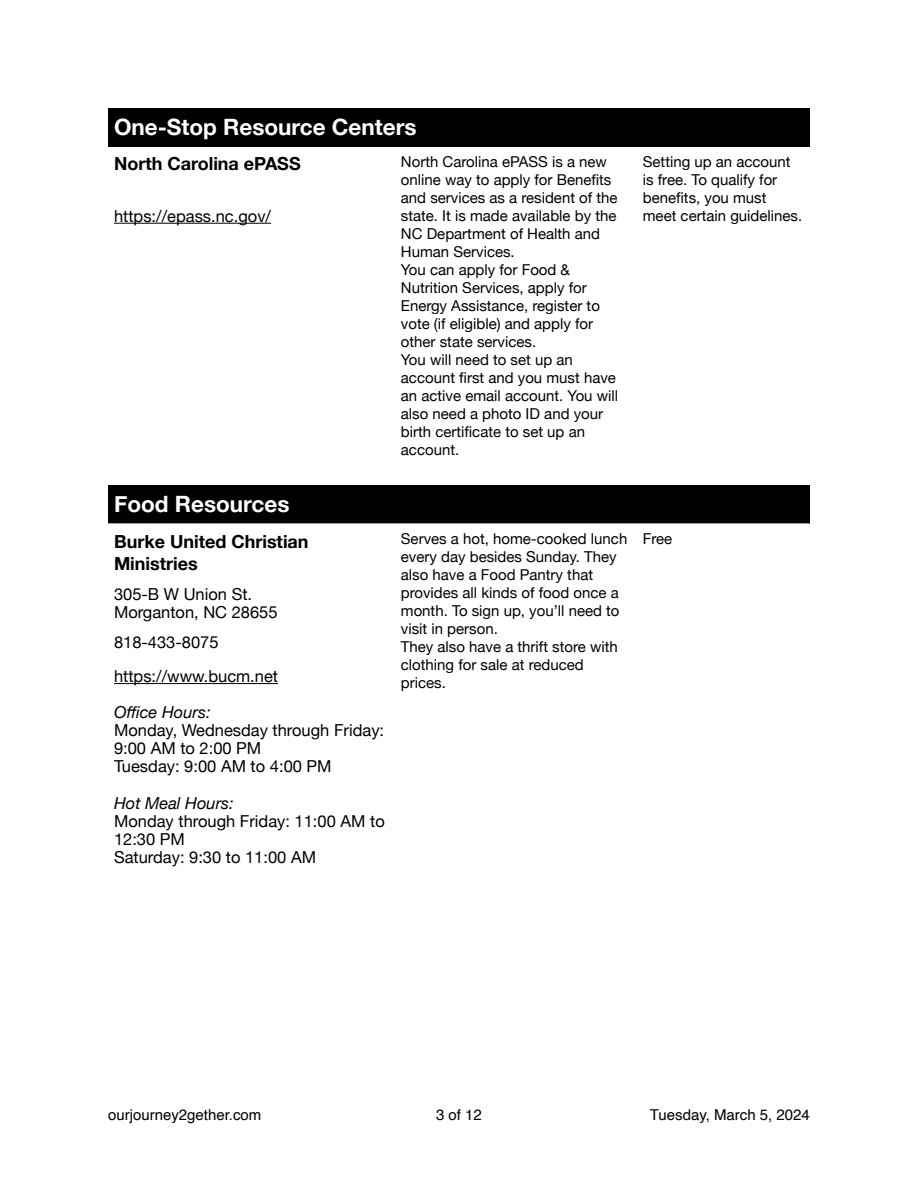
<style>
.page{position:relative;width:918px;height:1188px;background:#fff}
.page>*{position:absolute;margin:0;border:0;box-sizing:border-box;transform-origin:0 0}
.t1{font:700 22.5px "Helvetica Neue";color:#fff}
.t2{font:700 18px/22.5px "Helvetica Neue";color:#000}
.t3{font:16.5px/18px "Helvetica Neue";color:#000}
.t4{font:italic 16.5px "Helvetica Neue";color:#000}
.t5{font:15px/18px "Helvetica Neue";color:#000}
.t6{font:15px "Helvetica";color:#000}
</style>
<div class="page">
<hr style="left:114px;top:223px;width:157px;height:1px;background:#000">
<div style="left:395px;top:108px;width:414px;height:38px;background:#000"></div>
<div style="left:108px;top:108px;width:287px;height:38px;background:#000"></div>
<div style="left:108px;top:485px;width:701px;height:39px;background:#000"></div>
<hr style="left:114px;top:683px;width:164px;height:1px;background:#000">
<hr style="left:108px;top:523px;width:701px;height:1px;background:#a6a6a6">
<h1 class="t1" style="left:114px;top:114px;width:304px">One-Stop Resource Centers</h1>
<p class="t2" style="left:114px;top:152px;width:188px">North Carolina ePASS</p>
<p class="t5" style="left:401px;top:152px;width:219px">North Carolina ePASS is a new online way to apply for Benefits and services as a resident of the state. It is made available by the<br>NC Department of Health and<br>Human Services.<br>You can apply for Food &amp;<br>Nutrition Services, apply for<br>Energy Assistance, register to vote (if eligible) and apply for other state services.<br>You will need to set up an account fi rst and you must have an active email account. You will also need a photo ID and your birth certifi cate to set up an account.</p>
<p class="t5" style="left:643px;top:152px;width:149px">Setting up an account is free. To qualify for benefits, you must</p>
<p class="t3" style="left:114px;top:206px;width:159px">https://epass.nc.gov/</p>
<p class="t5" style="left:643px;top:206px;width:161px">meet certain guidelines.</p>
<h1 class="t1" style="left:114px;top:490px;width:177px">Food Resources</h1>
<p class="t2" style="left:114px;top:530px;width:196px">Burke United Christian<br>Ministries</p>
<p class="t5" style="left:401px;top:530px;width:228px">Serves a hot, home-cooked lunch every day besides Sunday. They also have a Food Pantry that provides all kinds of food once a month. To sign up, you’ll need to visit in person.<br>They also have a thrift store with clothing for sale at reduced prices.</p>
<p class="t5" style="left:643px;top:530px;width:31px">Free</p>
<p class="t3" style="left:114px;top:585px;width:165px">305-B W Union St.<br>Morganton, NC 28655</p>
<p class="t3" style="left:114px;top:625px;width:166px;line-height:34px">818-433-8075 https://www.bucm.net</p>
<p class="t4" style="left:114px;top:702px;width:98px">Office Hours:</p>
<p class="t3" style="left:114px;top:720px;width:272px">Monday, Wednesday through Friday:<br>9:00 AM to 2:00 PM<br>Tuesday: 9:00 AM to 4:00 PM</p>
<p class="t4" style="left:114px;top:793px;width:121px">Hot Meal Hours:</p>
<p class="t3" style="left:114px;top:812px;width:272px">Monday through Friday: 11:00 AM to<br>12:30 PM<br>Saturday: 9:30 to 11:00 AM</p>
<p class="t6" style="left:108px;top:1108px;width:155px">ourjourney2gether.com</p>
<p class="t6" style="left:436px;top:1108px;width:47px">3 of 12</p>
<p class="t6" style="left:650px;top:1108px;width:162px">Tuesday, March 5, 2024</p>
</div>
